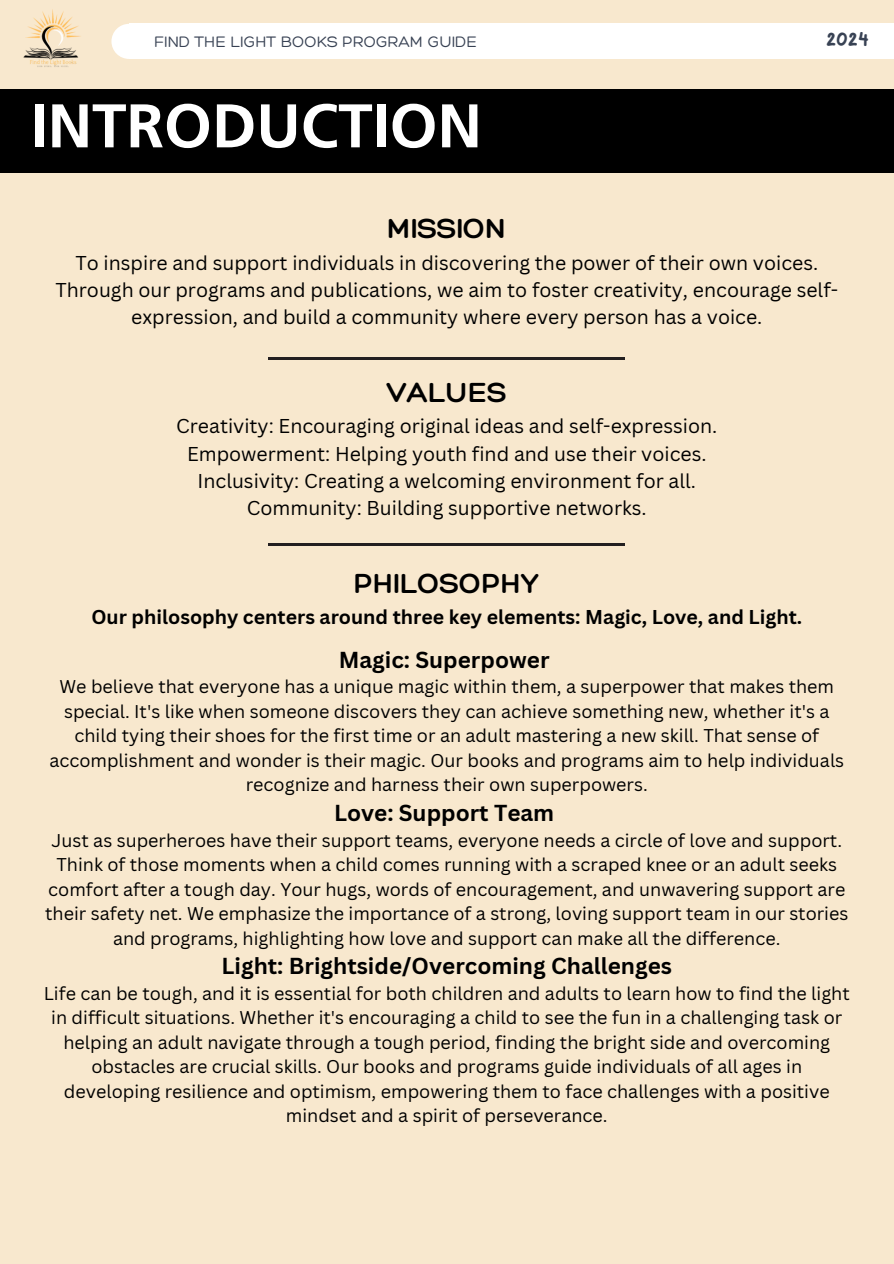
<style>
.page{position:relative;width:894px;height:1264px;background:#fff}
.page>*{position:absolute;margin:0;border:0;box-sizing:border-box;transform-origin:0 0}
.t1{font:700 61.5px "Frutiger LT Pro";color:#fff}
.t2{font:300 30px "Hero";color:#000}
.t3{font:700 22.5px "Canva Sans";color:#000}
.t4{font:19.5px/27.2px "Canva Sans";color:#000;text-align:center}
.t5{font:700 19.5px "Canva Sans";color:#000}
.t6{font:18px/24.5px "Canva Sans";color:#000;text-align:center}
.t7{font:300 16.5px "Hero";color:#384254}
.t8{font:16.5px "Lazydog";color:#384254}
</style>
<div class="page">
<div style="left:0;top:0;width:893px;height:1263px;background:#f8e8ce"></div>
<div style="left:0;top:89px;width:893px;height:84px;background:#000"></div>
<hr style="left:268px;top:357px;width:356px;height:2px;background:#231f20">
<hr style="left:268px;top:544px;width:356px;height:2px;background:#231f20">
<div style="left:111px;top:24px;width:35px;height:35px;background:#fff;border-radius:50%"></div>
<div style="left:129px;top:24px;width:764px;height:35px;background:#fff"></div>
<img style="left:23px;top:9px;width:58px;height:58px">
<h2 class="t7" style="left:154px;top:31px;width:324px">FIND THE LIGHT BOOKS PROGRAM GUIDE</h2>
<h2 class="t8" style="left:825px;top:32px;width:44px">2024</h2>
<h2 class="t1" style="left:31px;top:88px;width:452px">INTRODUCTION</h2>
<p class="t2" style="left:387px;top:210px;width:121px">MISSION</p>
<p class="t4" style="left:55px;top:248px;width:784px">To inspire and support individuals in discovering the power of their own voices.<br>Through our programs and publications, we aim to foster creativity, encourage self&shy;expression, and build a community where every person has a voice.</p>
<p class="t2" style="left:386px;top:373px;width:121px">VALUES</p>
<p class="t4" style="left:176px;top:412px;width:542px">Creativity: Encouraging original ideas and self-expression.<br>Empowerment: Helping youth find and use their voices.<br>Inclusivity: Creating a welcoming environment for all.<br>Community: Building supportive networks.</p>
<p class="t2" style="left:354px;top:564px;width:187px">PHILOSOPHY</p>
<p class="t5" style="left:91px;top:603px;width:712px">Our philosophy centers around three key elements: Magic, Love, and Light.</p>
<h1 class="t3" style="left:339px;top:644px;width:212px">Magic: Superpower</h1>
<h1 class="t6" style="left:49px;top:674px;width:796px">We believe that everyone has a unique magic within them, a superpower that makes them special. It's like when someone discovers they can achieve something new, whether it's a child tying their shoes for the first time or an adult mastering a new skill. That sense of accomplishment and wonder is their magic. Our books and programs aim to help individuals recognize and harness their own superpowers.</h1>
<h1 class="t3" style="left:334px;top:797px;width:222px">Love: Support Team</h1>
<h1 class="t6" style="left:45px;top:827px;width:804px">Just as superheroes have their support teams, everyone needs a circle of love and support.<br>Think of those moments when a child comes running with a scraped knee or an adult seeks comfort after a tough day. Your hugs, words of encouragement, and unwavering support are their safety net. We emphasize the importance of a strong, loving support team in our stories and programs, highlighting how love and support can make all the difference.</h1>
<h1 class="t3" style="left:221px;top:950px;width:452px">Light: Brightside/Overcoming Challenges</h1>
<h1 class="t6" style="left:44px;top:980px;width:807px">Life can be tough, and it is essential for both children and adults to learn how to find the light in difficult situations. Whether it's encouraging a child to see the fun in a challenging task or helping an adult navigate through a tough period, finding the bright side and overcoming obstacles are crucial skills. Our books and programs guide individuals of all ages in developing resilience and optimism, empowering them to face challenges with a positive mindset and a spirit of perseverance.</h1>
</div>
